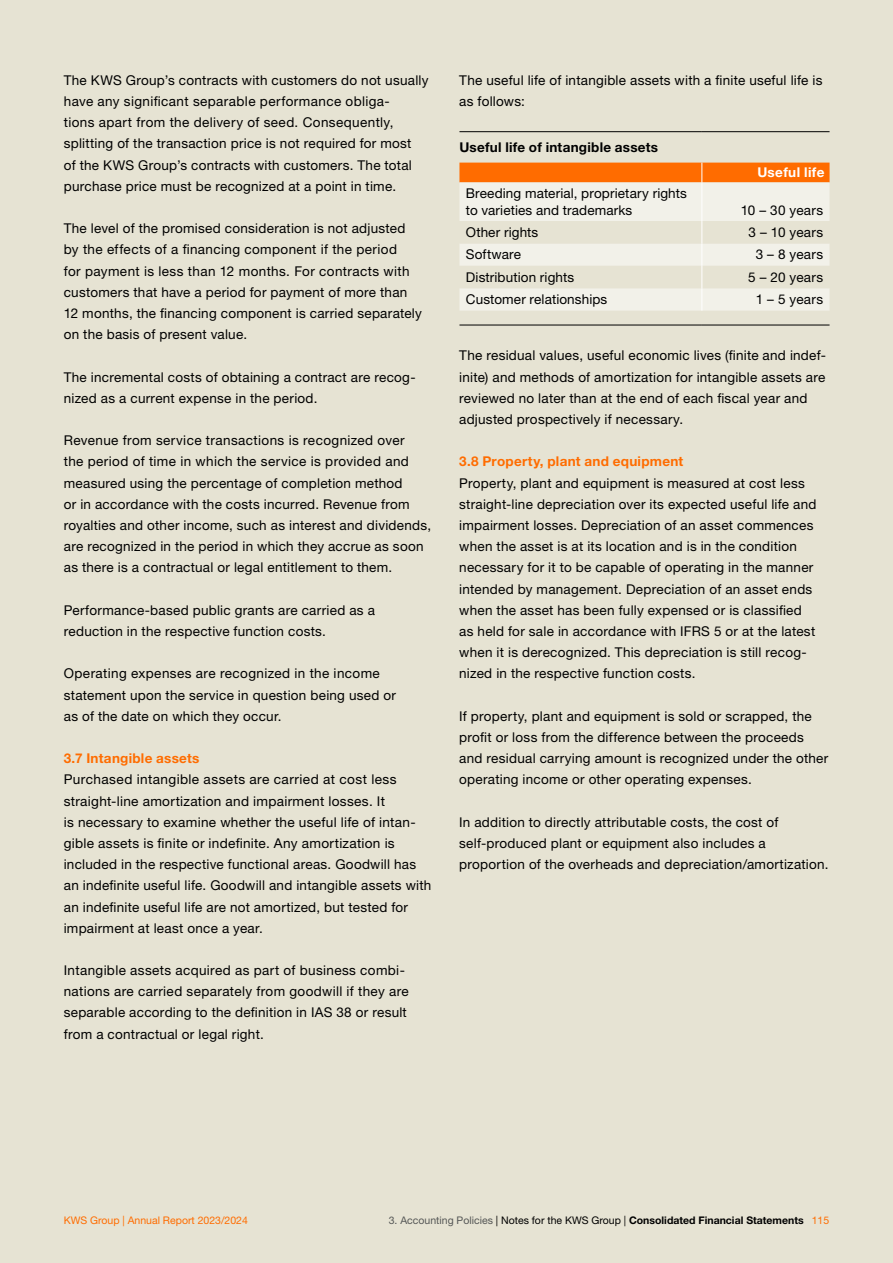
<style>
.page{position:relative;width:893px;height:1263px;background:#e6e3d3}
.page>*{position:absolute;margin:0;border:0;box-sizing:border-box;transform-origin:0 0}
.t1{font:13.5px/21.1px "Helvetica Neue LT Std";letter-spacing:.02em;color:#000}
.t2{font:700 13.5px "Helvetica Neue LT Std";letter-spacing:.02em;color:#ff6c00}
.t3{font:700 13.5px "Helvetica Neue LT Std";letter-spacing:.02em;color:#000}
.t4{font:700 13.5px "Helvetica Neue LT Std";letter-spacing:.025em;color:#fff}
.t5{font:700 10.5px "Helvetica Neue LT Std";color:#000}
.t6{font:10.5px "Helvetica Neue LT Std";color:#ff6c00}
.s1{font-weight:400;color:#555756}
.s2{font-weight:400}
.s3{font-weight:400;color:#ff6c00}
</style>
<div class="page">
<div style="left:459px;top:182px;width:370px;height:39px;background:#f2f1e9"></div>
<hr style="left:459px;top:131px;width:243px;height:1px;background:#000">
<hr style="left:702px;top:131px;width:127px;height:1px;background:#000">
<hr style="left:702px;top:182px;width:1px;height:39px;background:#fff">
<svg style="left:459px;top:221px;width:370px;height:90px"></svg>
<div style="left:459px;top:163px;width:370px;height:19px;background:#ff6c00"></div>
<hr style="left:459px;top:325px;width:243px;height:1px;background:#000">
<hr style="left:702px;top:325px;width:127px;height:1px;background:#000">
<p class="t1" style="left:64px;top:69px;width:366px">The KWS Group’s contracts with customers do not usually have any significant separable performance obliga-<br>tions apart from the delivery of seed. Consequently, splitting of the transaction price is not required for most<br>of the KWS Group’s contracts with customers. The total purchase price must be recognized at a point in time.</p>
<p class="t1" style="left:64px;top:218px;width:360px">The level of the promised consideration is not adjusted by the effects of a financing component if the period<br>for payment is less than 12 months. For contracts with customers that have a period for payment of more than 12 months, the financing component is carried separately on the basis of present value.</p>
<p class="t1" style="left:64px;top:366px;width:353px">The incremental costs of obtaining a contract are recog&shy;nized as a current expense in the period.</p>
<p class="t1" style="left:64px;top:430px;width:369px">Revenue from service transactions is recognized over<br>the period of time in which the service is provided and measured using the percentage of completion method<br>or in accordance with the costs incurred. Revenue from royalties and other income, such as interest and dividends, are recognized in the period in which they accrue as soon as there is a contractual or legal entitlement to them.</p>
<p class="t1" style="left:64px;top:599px;width:313px">Performance-based public grants are carried as a reduction in the respective function costs.</p>
<p class="t1" style="left:64px;top:663px;width:334px">Operating expenses are recognized in the income statement upon the service in question being used or as of the date on which they occur.</p>
<p class="t2" style="left:64px;top:750px;width:137px">3.7 Intangible assets</p>
<p class="t1" style="left:64px;top:769px;width:369px">Purchased intangible assets are carried at cost less straight-line amortization and impairment losses. It<br>is necessary to examine whether the useful life of intan&shy;gible assets is finite or indefinite. Any amortization is included in the respective functional areas. Goodwill has an indefinite useful life. Goodwill and intangible assets with an indefinite useful life are not amortized, but tested for impairment at least once a year.</p>
<p class="t1" style="left:64px;top:959px;width:346px">Intangible assets acquired as part of business combi&shy;nations are carried separately from goodwill if they are separable according to the definition in IAS 38 or result from a contractual or legal right.</p>
<p class="t1" style="left:459px;top:69px;width:365px">The useful life of intangible assets with a finite useful life is as follows:</p>
<p class="t3" style="left:459px;top:139px;width:200px">Useful life of intangible assets</p>
<p class="t4" style="left:757px;top:164px;width:69px">Useful life</p>
<p class="t1" style="left:466px;top:185px;width:223px;line-height:16.2px">Breeding material, proprietary rights to varieties and trademarks</p>
<p class="t1" style="left:741px;top:199px;width:84px">10 – 30 years</p>
<p class="t1" style="left:466px;top:221px;width:74px">Other rights</p>
<p class="t1" style="left:749px;top:221px;width:76px">3 – 10 years</p>
<p class="t1" style="left:466px;top:244px;width:57px">Software</p>
<p class="t1" style="left:756px;top:244px;width:69px">3 – 8 years</p>
<p class="t1" style="left:466px;top:266px;width:110px">Distribution rights</p>
<p class="t1" style="left:748px;top:266px;width:77px">5 – 20 years</p>
<p class="t1" style="left:466px;top:289px;width:143px">Customer relationships</p>
<p class="t1" style="left:756px;top:289px;width:69px">1 – 5 years</p>
<p class="t1" style="left:459px;top:345px;width:368px">The residual values, useful economic lives (finite and indef&shy;inite) and methods of amortization for intangible assets are reviewed no later than at the end of each fiscal year and adjusted prospectively if necessary.</p>
<p class="t2" style="left:459px;top:453px;width:226px">3.8 Property, plant and equipment</p>
<p class="t1" style="left:459px;top:472px;width:359px">Property, plant and equipment is measured at cost less straight-line depreciation over its expected useful life and impairment losses. Depreciation of an asset commences when the asset is at its location and is in the condition necessary for it to be capable of operating in the manner intended by management. Depreciation of an asset ends when the asset has been fully expensed or is classified as held for sale in accordance with IFRS 5 or at the latest when it is derecognized. This depreciation is still recog&shy;nized in the respective function costs.</p>
<p class="t1" style="left:459px;top:705px;width:371px">If property, plant and equipment is sold or scrapped, the profit or loss from the difference between the proceeds and residual carrying amount is recognized under the other operating income or other operating expenses.</p>
<p class="t1" style="left:459px;top:811px;width:371px">In addition to directly attributable costs, the cost of self-produced plant or equipment also includes a proportion of the overheads and depreciation/amortization.</p>
<p class="t6" style="left:64px;top:1214px;width:186px">KWS Group | Annual Report 2023/2024</p>
<p class="t5" style="left:389px;top:1213px;width:442px"><span class="s1">3. Accounting Policies</span> <span class="s2">| Notes for the KWS Group |</span> Consolidated Financial Statements <span class="s3">115</span></p>
</div>
